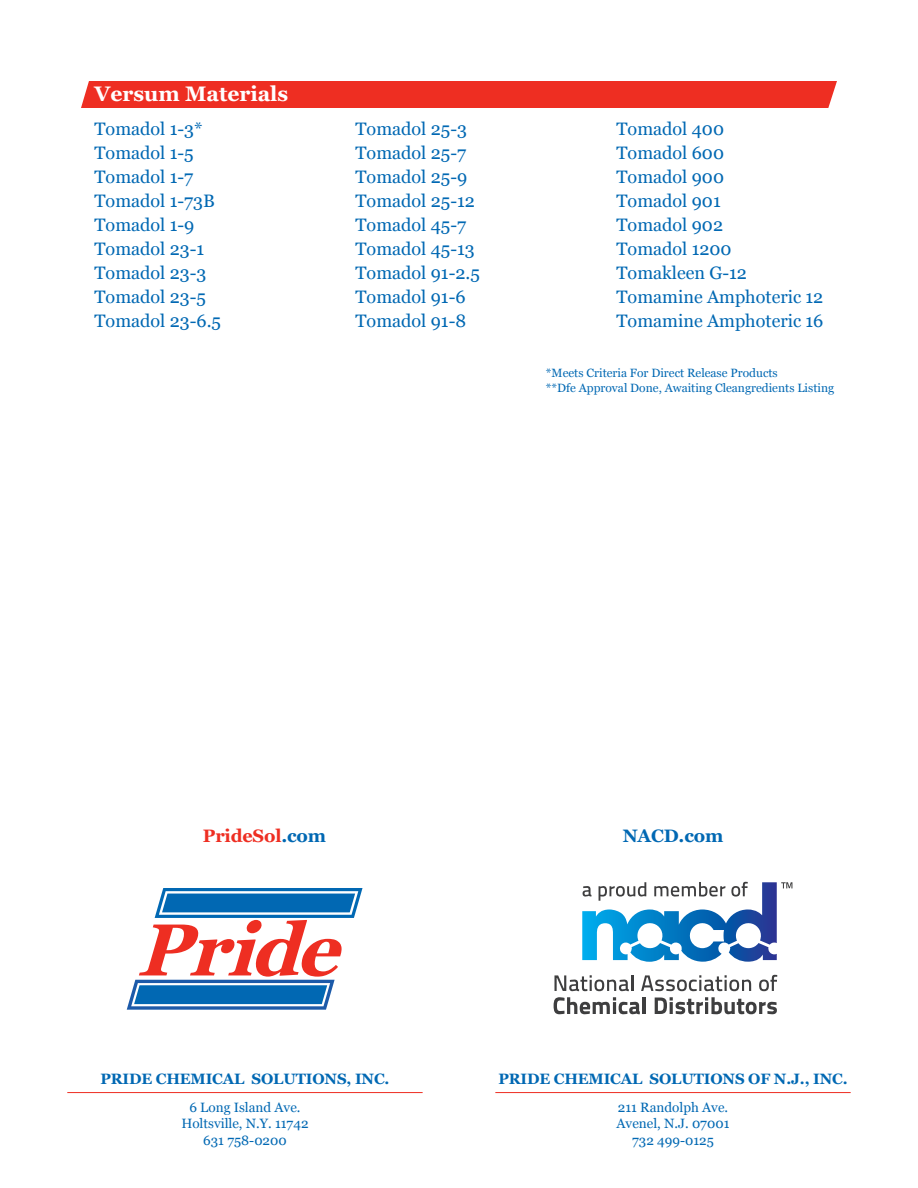
<style>
.page{position:relative;width:918px;height:1188px;background:#fff}
.page>*{position:absolute;margin:0;border:0;box-sizing:border-box;transform-origin:0 0}
.t1{font:700 21px "Vani";color:#fff}
.t2{font:18px/24px "Vani";color:#0168b3}
.t3{font:700 18px "Vani";letter-spacing:-.01em;color:#ee2e22}
.t4{font:700 18px "Vani";letter-spacing:-.01em;color:#0168b3}
.t5{font:700 15px "Vani";letter-spacing:-.01em;color:#0168b3}
.t6{font:13.5px/16.2px "Vani";color:#0168b3;text-align:center}
.t7{font:12px/14.4px "Vani";color:#0168b3}
.s1{color:#0168b3}
</style>
<div class="page">
<svg style="left:126px;top:888px;width:237px;height:122px"></svg>
<hr style="left:67px;top:1092px;width:356px;height:1px;background:#ee2e22">
<hr style="left:495px;top:1092px;width:356px;height:1px;background:#ee2e22">
<svg style="left:554px;top:975px;width:75px;height:16px"></svg>
<hr style="left:631px;top:975px;width:3px;height:16px;background:#3e3e3f">
<svg style="left:641px;top:975px;width:110px;height:16px"></svg>
<svg style="left:759px;top:975px;width:18px;height:16px"></svg>
<svg style="left:554px;top:997px;width:86px;height:17px"></svg>
<hr style="left:642px;top:997px;width:4px;height:17px;background:#3e3e3f">
<svg style="left:655px;top:997px;width:122px;height:17px"></svg>
<svg style="left:582px;top:882px;width:210px;height:80px"></svg>
<div style="left:81px;top:81px;width:756px;height:27px;background:#ee2e22"></div>
<p class="t1" style="left:94px;top:82px;width:195px">Versum Materials</p>
<p class="t2" style="left:94px;top:117px;width:128px">Tomadol 1-3*<br>Tomadol 1-5<br>Tomadol 1-7<br>Tomadol 1-73B<br>Tomadol 1-9<br>Tomadol 23-1<br>Tomadol 23-3<br>Tomadol 23-5<br>Tomadol 23-6.5</p>
<p class="t2" style="left:355px;top:117px;width:126px">Tomadol 25-3<br>Tomadol 25-7<br>Tomadol 25-9<br>Tomadol 25-12<br>Tomadol 45-7<br>Tomadol 45-13<br>Tomadol 91-2.5<br>Tomadol 91-6<br>Tomadol 91-8</p>
<p class="t2" style="left:616px;top:117px;width:208px">Tomadol 400<br>Tomadol 600<br>Tomadol 900<br>Tomadol 901<br>Tomadol 902<br>Tomadol 1200<br>Tomakleen G-12<br>Tomamine Amphoteric 12<br>Tomamine Amphoteric 16</p>
<p class="t7" style="left:546px;top:366px;width:290px">*Meets Criteria For Direct Release Products<br>**Dfe Approval Done, Awaiting Cleangredients Listing</p>
<p class="t3" style="left:203px;top:825px;width:125px">PrideSol<span class="s1">.com</span></p>
<p class="t5" style="left:100px;top:1070px;width:291px">PRIDE CHEMICAL SOLUTIONS, INC.</p>
<p class="t4" style="left:623px;top:825px;width:102px">NACD.com</p>
<p class="t5" style="left:498px;top:1070px;width:351px">PRIDE CHEMICAL SOLUTIONS OF N.J., INC.</p>
<p class="t6" style="left:181px;top:1099px;width:129px">6 Long Island Ave.<br>Holtsville, N.Y. 11742<br>631 758-0200</p>
<p class="t6" style="left:617px;top:1099px;width:114px">211 Randolph Ave.<br>Avenel, N.J. 07001<br>732 499-0125</p>
</div>
